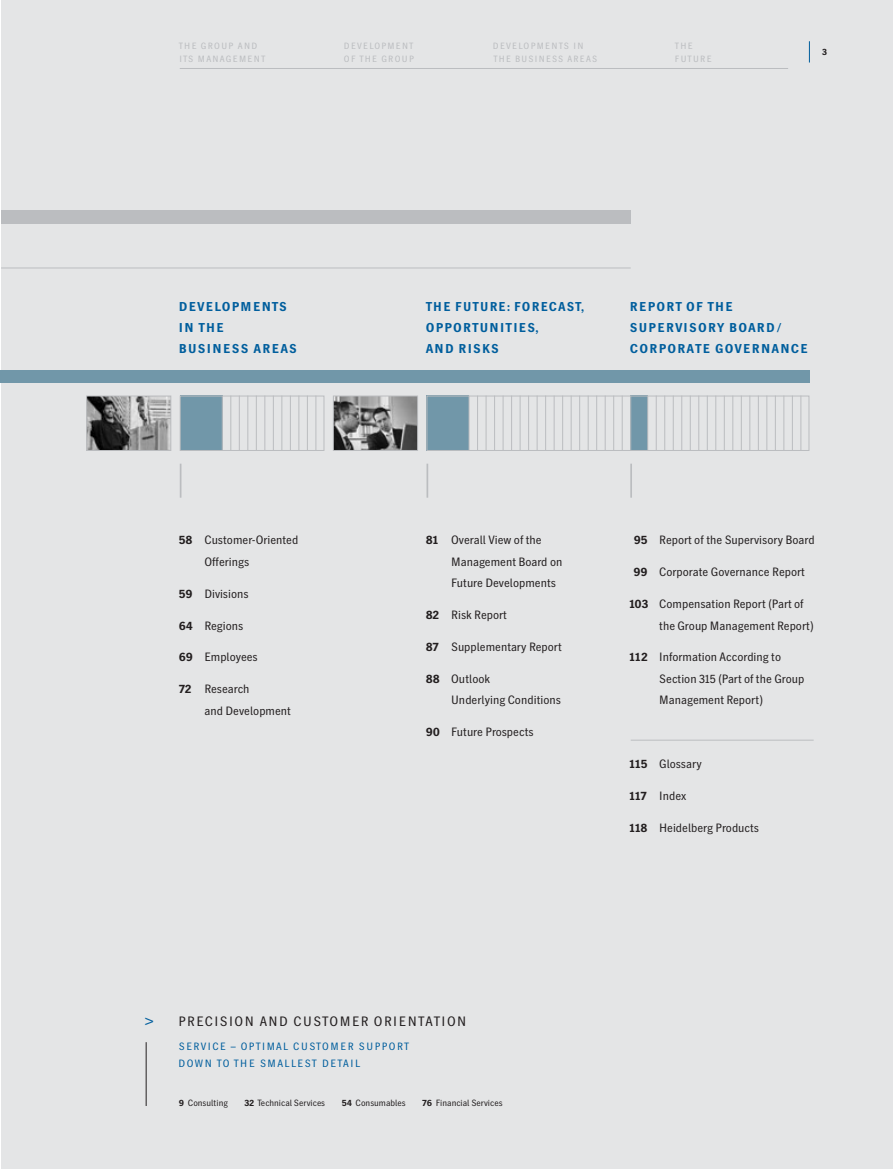
<style>
.page{position:relative;width:893px;height:1169px;background:#fff}
.page>*{position:absolute;margin:0;border:0;box-sizing:border-box;transform-origin:0 0}
.t1{font:13.5px "HD Gothic Prop NM";letter-spacing:.11em;color:#231f20}
.t2{font:700 12.75px/21.3px "HD Gothic Prop NM";letter-spacing:.095em;color:#005e9d}
.t3{font:12px/21.3px "HD Gothic Prop NM";color:#231f20}
.t4{font:10.5px/17px "HD Gothic Prop NM";letter-spacing:.145em;color:#005e9d}
.t5{font:9px "HD Gothic Prop NM";letter-spacing:.15em;color:#bbbdc0}
.t6{font:9px "HD Gothic Prop NM";color:#231f20}
.t7{font:700 9px "HD Gothic Prop NM";color:#231f20}
.s1{font-weight:700}
.s2{font-size:16.5px;color:#005e9d}
</style>
<div class="page">
<div style="left:1px;top:0;width:891px;height:1168px;background:#e4e5e6"></div>
<div style="left:630px;top:395px;width:17px;height:56px;background:#7197a9"></div>
<img style="left:335px;top:397px;width:81px;height:52px">
<div style="left:333px;top:395px;width:85px;height:56px;border:1px solid #bbbdc0"></div>
<svg style="left:809px;top:41px;width:1px;height:21px"></svg>
<hr style="left:180px;top:68px;width:608px;height:1px;background:#bbbdc0">
<div style="left:0;top:370px;width:809px;height:13px;background:#7197a9"></div>
<div style="left:1px;top:210px;width:629px;height:14px;background:#bbbdc0"></div>
<hr style="left:1px;top:267px;width:629px;height:1px;background:#bbbdc0">
<hr style="left:180px;top:463px;width:1px;height:34px;background:#bbbdc0">
<hr style="left:426px;top:463px;width:2px;height:34px;background:#bbbdc0">
<hr style="left:630px;top:463px;width:2px;height:34px;background:#bbbdc0">
<img style="left:88px;top:397px;width:81px;height:52px">
<div style="left:86px;top:395px;width:85px;height:56px;border:1px solid #bbbdc0"></div>
<div style="left:180px;top:395px;width:42px;height:56px;background:#7197a9"></div>
<hr style="left:230px;top:395px;width:1px;height:56px;background:#bbbdc0">
<hr style="left:239px;top:395px;width:1px;height:56px;background:#bbbdc0">
<hr style="left:247px;top:395px;width:1px;height:56px;background:#bbbdc0">
<hr style="left:256px;top:395px;width:1px;height:56px;background:#bbbdc0">
<hr style="left:264px;top:395px;width:1px;height:56px;background:#bbbdc0">
<hr style="left:273px;top:395px;width:1px;height:56px;background:#bbbdc0">
<hr style="left:281px;top:395px;width:1px;height:56px;background:#bbbdc0">
<hr style="left:290px;top:395px;width:1px;height:56px;background:#bbbdc0">
<hr style="left:298px;top:395px;width:1px;height:56px;background:#bbbdc0">
<hr style="left:307px;top:395px;width:1px;height:56px;background:#bbbdc0">
<hr style="left:315px;top:395px;width:1px;height:56px;background:#bbbdc0">
<hr style="left:222px;top:395px;width:1px;height:56px;background:#bbbdc0">
<div style="left:180px;top:395px;width:144px;height:56px;border:1px solid #bbbdc0"></div>
<div style="left:426px;top:395px;width:43px;height:56px;background:#7197a9"></div>
<hr style="left:477px;top:395px;width:1px;height:56px;background:#bbbdc0">
<hr style="left:485px;top:395px;width:1px;height:56px;background:#bbbdc0">
<hr style="left:494px;top:395px;width:1px;height:56px;background:#bbbdc0">
<hr style="left:502px;top:395px;width:1px;height:56px;background:#bbbdc0">
<hr style="left:511px;top:395px;width:1px;height:56px;background:#bbbdc0">
<hr style="left:519px;top:395px;width:1px;height:56px;background:#bbbdc0">
<hr style="left:528px;top:395px;width:1px;height:56px;background:#bbbdc0">
<hr style="left:536px;top:395px;width:1px;height:56px;background:#bbbdc0">
<hr style="left:545px;top:395px;width:1px;height:56px;background:#bbbdc0">
<hr style="left:553px;top:395px;width:1px;height:56px;background:#bbbdc0">
<hr style="left:562px;top:395px;width:1px;height:56px;background:#bbbdc0">
<hr style="left:570px;top:395px;width:1px;height:56px;background:#bbbdc0">
<hr style="left:579px;top:395px;width:1px;height:56px;background:#bbbdc0">
<hr style="left:587px;top:395px;width:1px;height:56px;background:#bbbdc0">
<hr style="left:596px;top:395px;width:1px;height:56px;background:#bbbdc0">
<hr style="left:604px;top:395px;width:1px;height:56px;background:#bbbdc0">
<hr style="left:613px;top:395px;width:1px;height:56px;background:#bbbdc0">
<hr style="left:621px;top:395px;width:1px;height:56px;background:#bbbdc0">
<hr style="left:630px;top:395px;width:1px;height:56px;background:#bbbdc0">
<hr style="left:647px;top:395px;width:1px;height:56px;background:#bbbdc0">
<hr style="left:655px;top:395px;width:1px;height:56px;background:#bbbdc0">
<hr style="left:664px;top:395px;width:1px;height:56px;background:#bbbdc0">
<hr style="left:672px;top:395px;width:1px;height:56px;background:#bbbdc0">
<hr style="left:681px;top:395px;width:1px;height:56px;background:#bbbdc0">
<hr style="left:689px;top:395px;width:1px;height:56px;background:#bbbdc0">
<hr style="left:698px;top:395px;width:1px;height:56px;background:#bbbdc0">
<hr style="left:706px;top:395px;width:1px;height:56px;background:#bbbdc0">
<hr style="left:715px;top:395px;width:1px;height:56px;background:#bbbdc0">
<hr style="left:723px;top:395px;width:1px;height:56px;background:#bbbdc0">
<hr style="left:732px;top:395px;width:1px;height:56px;background:#bbbdc0">
<hr style="left:740px;top:395px;width:1px;height:56px;background:#bbbdc0">
<hr style="left:749px;top:395px;width:1px;height:56px;background:#bbbdc0">
<hr style="left:758px;top:395px;width:1px;height:56px;background:#bbbdc0">
<hr style="left:766px;top:395px;width:1px;height:56px;background:#bbbdc0">
<hr style="left:775px;top:395px;width:1px;height:56px;background:#bbbdc0">
<hr style="left:783px;top:395px;width:1px;height:56px;background:#bbbdc0">
<hr style="left:792px;top:395px;width:1px;height:56px;background:#bbbdc0">
<hr style="left:800px;top:395px;width:1px;height:56px;background:#bbbdc0">
<hr style="left:468px;top:395px;width:1px;height:56px;background:#bbbdc0">
<div style="left:426px;top:395px;width:383px;height:56px;border:1px solid #bbbdc0"></div>
<hr style="left:146px;top:1042px;width:1px;height:64px;background:#231f20">
<hr style="left:630px;top:739px;width:183px;height:1px;background:#bbbdc0">
<p class="t5" style="left:179px;top:42px;width:80px">THE GROUP AND</p>
<p class="t5" style="left:344px;top:42px;width:71px">DEVELOPMENT</p>
<p class="t5" style="left:493px;top:42px;width:92px">DEVELOPMENTS IN</p>
<p class="t5" style="left:675px;top:42px;width:19px">THE</p>
<p class="t5" style="left:179px;top:55px;width:87px">ITS MANAGEMENT</p>
<p class="t5" style="left:344px;top:55px;width:72px">OF THE GROUP</p>
<p class="t5" style="left:493px;top:55px;width:105px">THE BUSINESS AREAS</p>
<p class="t5" style="left:675px;top:55px;width:38px">FUTURE</p>
<p class="t7" style="left:822px;top:49px;width:6px">3</p>
<p class="t2" style="left:179px;top:297px;width:119px">DEVELOPMENTS<br>IN THE<br>BUSINESS AREAS</p>
<p class="t3" style="left:204px;top:531px;width:95px;text-indent:-26px"><span class="s1">58</span> Customer-Oriented<br>Offerings</p>
<p class="t3" style="left:179px;top:584px;width:71px"><span class="s1">59</span> Divisions</p>
<p class="t3" style="left:179px;top:616px;width:66px"><span class="s1">64</span> Regions</p>
<p class="t3" style="left:179px;top:648px;width:80px"><span class="s1">69</span> Employees</p>
<p class="t3" style="left:204px;top:680px;width:88px;text-indent:-26px"><span class="s1">72</span> Research<br>and Development</p>
<p class="t2" style="left:425px;top:297px;width:160px">THE FUTURE: FORECAST,<br>OPPORTUNITIES,<br>AND RISKS</p>
<p class="t2" style="left:630px;top:297px;width:179px">REPORT OF THE<br>SUPERVISORY BOARD/<br>CORPORATE GOVERNANCE</p>
<p class="t3" style="left:451px;top:531px;width:113px;text-indent:-26px"><span class="s1">81</span> Overall View of the<br>Management Board on<br>Future Developments</p>
<p class="t3" style="left:425px;top:605px;width:83px"><span class="s1">82</span> Risk Report</p>
<p class="t3" style="left:425px;top:637px;width:137px"><span class="s1">87</span> Supplementary Report</p>
<p class="t3" style="left:451px;top:669px;width:111px;text-indent:-26px"><span class="s1">88</span> Outlook<br>Underlying Conditions</p>
<p class="t3" style="left:425px;top:722px;width:109px"><span class="s1">90</span> Future Prospects</p>
<p class="t3" style="left:633px;top:531px;width:182px"><span class="s1">95</span> Report of the Supervisory Board</p>
<p class="t3" style="left:633px;top:563px;width:173px"><span class="s1">99</span> Corporate Governance Report</p>
<p class="t3" style="left:659px;top:595px;width:156px;text-indent:-30px"><span class="s1">103</span> Compensation Report (Part of the Group Management Report)</p>
<p class="t3" style="left:659px;top:648px;width:146px;text-indent:-30px"><span class="s1">112</span> Information According to<br>Section 315 (Part of the Group<br>Management Report)</p>
<p class="t3" style="left:629px;top:754px;width:74px"><span class="s1">115</span> Glossary</p>
<p class="t3" style="left:629px;top:786px;width:58px"><span class="s1">117</span> Index</p>
<p class="t3" style="left:629px;top:818px;width:131px"><span class="s1">118</span> Heidelberg Products</p>
<p class="t1" style="left:144px;top:1016px;width:323px"><span class="s2">&gt;</span> PRECISION AND CUSTOMER ORIENTATION</p>
<p class="t4" style="left:178px;top:1038px;width:232px">SERVICE – OPTIMAL CUSTOMER SUPPORT<br>DOWN TO THE SMALLEST DETAIL</p>
<p class="t6" style="left:179px;top:1099px;width:50px"><span class="s1">9</span> Consulting</p>
<p class="t6" style="left:244px;top:1099px;width:82px"><span class="s1">32</span> Technical Services</p>
<p class="t6" style="left:342px;top:1099px;width:66px"><span class="s1">54</span> Consumables</p>
<p class="t6" style="left:422px;top:1099px;width:82px"><span class="s1">76</span> Financial Services</p>
</div>
